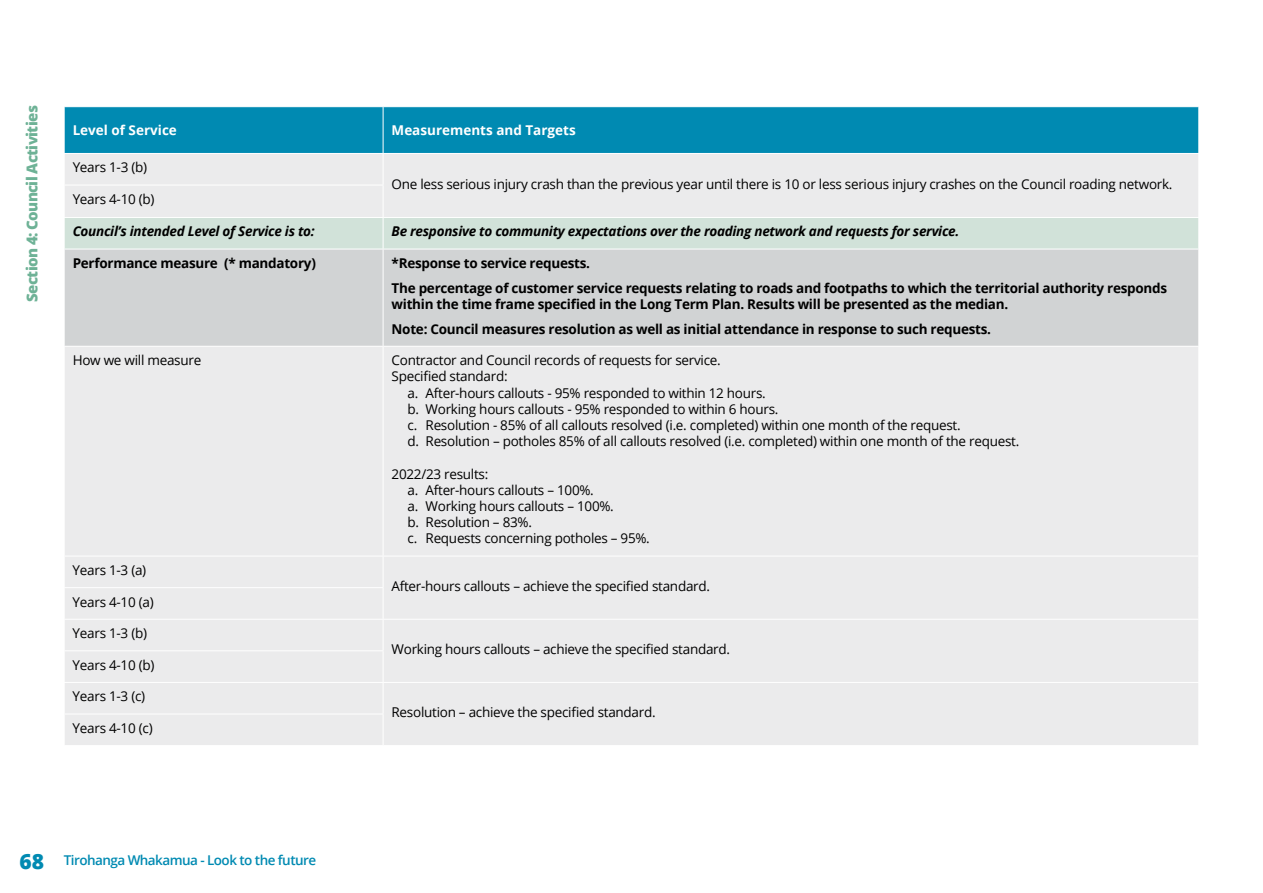
<style>
.page{position:relative;width:1263px;height:893px;background:#fff}
.page>*{position:absolute;margin:0;border:0;box-sizing:border-box;transform-origin:0 0}
.t1{font:800 15px "Open Sans";letter-spacing:-.04em;color:#6eb296}
.t2{font:13.5px/16.2px "Open Sans";letter-spacing:-.02em;color:#000}
.t3{font:700 13.5px/24.8px "Open Sans";letter-spacing:-.02em;color:#000}
.t4{font:italic 700 13.5px "Open Sans";letter-spacing:-.02em;color:#000}
.t5{font:700 13.5px "Open Sans";color:#fff}
.t6{font:600 13.5px "Open Sans";letter-spacing:-.04em;color:#008ab2}
.s1{font-weight:800;font-size:21px}
</style>
<div class="page">
<div style="left:65px;top:107px;width:1133px;height:46px;background:#008ab2"></div>
<div style="left:65px;top:154px;width:1133px;height:591px;background:#ebebec"></div>
<div style="left:65px;top:218px;width:1133px;height:31px;background:#d1e2d9"></div>
<div style="left:65px;top:250px;width:1133px;height:96px;background:#d1d3d4"></div>
<hr style="left:64px;top:346px;width:319px;height:1px;background:#fff">
<hr style="left:383px;top:346px;width:816px;height:1px;background:#fff">
<hr style="left:383px;top:347px;width:1px;height:209px;background:#fff">
<hr style="left:64px;top:556px;width:319px;height:1px;background:#fff">
<hr style="left:64px;top:587px;width:319px;height:1px;background:#fff">
<hr style="left:383px;top:154px;width:1px;height:31px;background:#fff">
<hr style="left:383px;top:185px;width:1px;height:32px;background:#fff">
<hr style="left:383px;top:556px;width:816px;height:1px;background:#fff">
<hr style="left:383px;top:556px;width:1px;height:31px;background:#fff">
<hr style="left:383px;top:588px;width:1px;height:31px;background:#fff">
<hr style="left:383px;top:620px;width:1px;height:30px;background:#fff">
<hr style="left:383px;top:651px;width:1px;height:31px;background:#fff">
<hr style="left:383px;top:683px;width:1px;height:31px;background:#fff">
<hr style="left:383px;top:714px;width:1px;height:31px;background:#fff">
<hr style="left:383px;top:107px;width:1px;height:46px;background:#fff">
<hr style="left:64px;top:185px;width:319px;height:1px;background:#fff">
<hr style="left:64px;top:249px;width:319px;height:1px;background:#fff">
<hr style="left:383px;top:249px;width:816px;height:1px;background:#fff">
<hr style="left:383px;top:249px;width:1px;height:97px;background:#fff">
<hr style="left:64px;top:619px;width:319px;height:1px;background:#fff">
<hr style="left:383px;top:619px;width:816px;height:1px;background:#fff">
<hr style="left:64px;top:650px;width:319px;height:1px;background:#fff">
<hr style="left:64px;top:682px;width:319px;height:1px;background:#fff">
<hr style="left:383px;top:682px;width:816px;height:1px;background:#fff">
<hr style="left:64px;top:714px;width:319px;height:1px;background:#fff">
<hr style="left:64px;top:217px;width:319px;height:1px;background:#fff">
<hr style="left:383px;top:217px;width:816px;height:1px;background:#fff">
<hr style="left:383px;top:218px;width:1px;height:31px;background:#fff">
<p class="t1" style="left:21px;top:302px;width:198px;rotate:-90deg">Section 4: Council Activities</p>
<p class="t5" style="left:73px;top:121px;width:106px">Level of Service</p>
<p class="t5" style="left:392px;top:121px;width:186px">Measurements and Targets</p>
<p class="t2" style="left:73px;top:159px;width:76px">Years 1-3 (b)</p>
<p class="t2" style="left:392px;top:175px;width:782px">One less serious injury crash than the previous year until there is 10 or less serious injury crashes on the Council roading network.</p>
<p class="t2" style="left:73px;top:191px;width:83px">Years 4-10 (b)</p>
<p class="t4" style="left:73px;top:222px;width:244px">Council’s intended Level of Service is to:</p>
<p class="t4" style="left:392px;top:222px;width:569px">Be responsive to community expectations over the roading network and requests for service.</p>
<p class="t3" style="left:73px;top:250px;width:245px">Performance measure (* mandatory)</p>
<p class="t3" style="left:392px;top:250px;width:777px">*Response to service requests.<br>The percentage of customer service requests relating to roads and footpaths to which the territorial authority responds</p>
<p class="t3" style="left:392px;top:291px;width:618px">within the time frame specified in the Long Term Plan. Results will be presented as the median.<br>Note: Council measures resolution as well as initial attendance in response to such requests.</p>
<p class="t2" style="left:73px;top:352px;width:130px">How we will measure</p>
<p class="t2" style="left:392px;top:352px;width:331px">Contractor and Council records of requests for service.<br>Specified standard:</p>
<p class="t2" style="left:408px;top:384px;width:613px">a. After-hours callouts - 95% responded to within 12 hours.<br>b. Working hours callouts - 95% responded to within 6 hours.<br>c. Resolution - 85% of all callouts resolved (i.e. completed) within one month of the request.<br>d. Resolution – potholes 85% of all callouts resolved (i.e. completed) within one month of the request.</p>
<p class="t2" style="left:408px;top:465px;width:244px;text-indent:-16px">2022/23 results:<br>a. After-hours callouts – 100%.<br>a. Working hours callouts – 100%.<br>b. Resolution – 83%.<br>c. Requests concerning potholes – 95%.</p>
<p class="t2" style="left:73px;top:562px;width:75px">Years 1-3 (a)</p>
<p class="t2" style="left:392px;top:577px;width:320px">After-hours callouts – achieve the specified standard.</p>
<p class="t2" style="left:73px;top:593px;width:83px">Years 4-10 (a)</p>
<p class="t2" style="left:73px;top:625px;width:76px">Years 1-3 (b)</p>
<p class="t2" style="left:392px;top:640px;width:340px">Working hours callouts – achieve the specified standard.</p>
<p class="t2" style="left:73px;top:656px;width:83px">Years 4-10 (b)</p>
<p class="t2" style="left:73px;top:688px;width:74px">Years 1-3 (c)</p>
<p class="t2" style="left:392px;top:704px;width:266px">Resolution – achieve the specified standard.</p>
<p class="t2" style="left:73px;top:719px;width:82px">Years 4-10 (c)</p>
<p class="t6" style="left:20px;top:851px;width:298px"><span class="s1">68</span> Tirohanga Whakamua - Look to the future</p>
</div>
